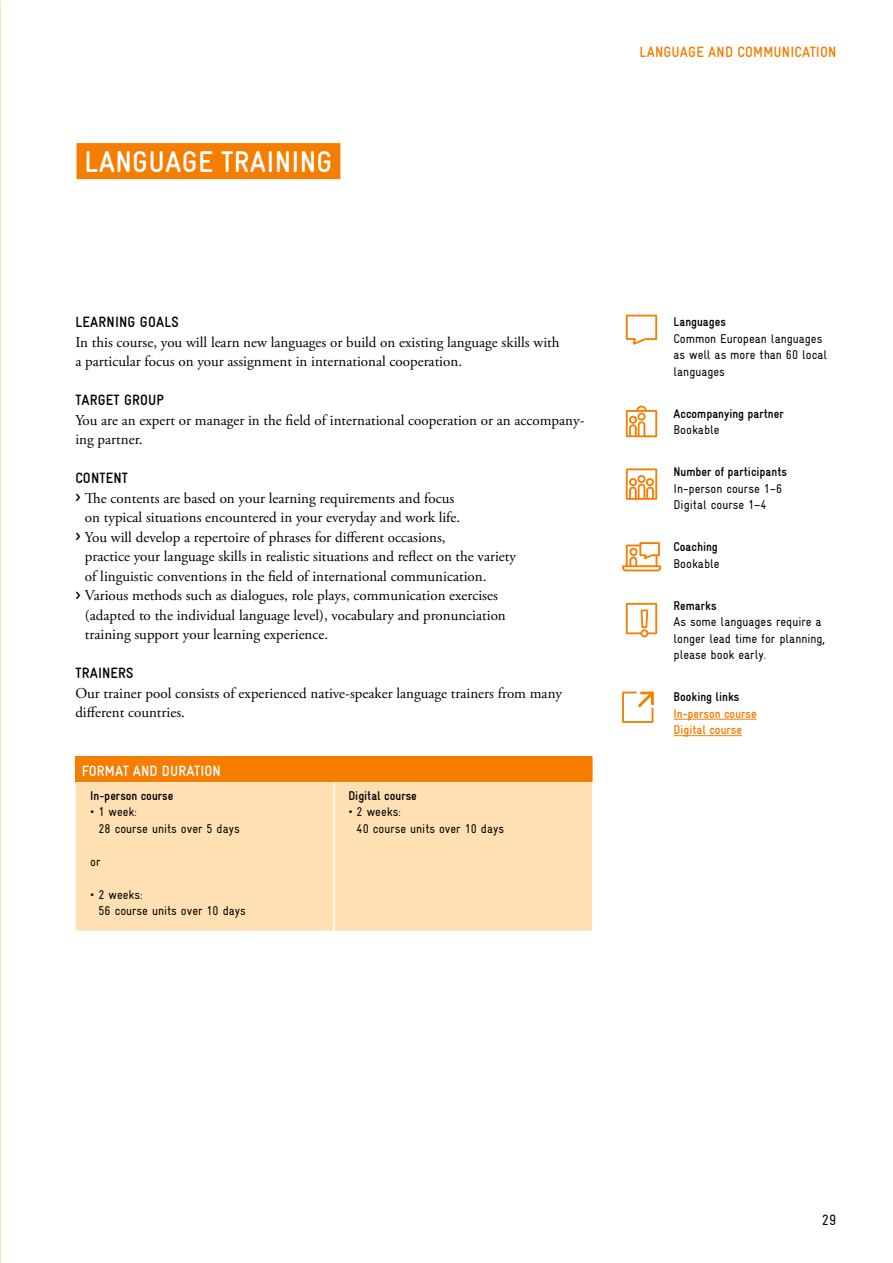
<style>
.page{position:relative;width:893px;height:1263px;background:#fff}
.page>*{position:absolute;margin:0;border:0;box-sizing:border-box;transform-origin:0 0}
.t1{font:700 30px "Gravur Condensed Pro";letter-spacing:.01em;color:#fff}
.t2{font:15px/19.5px "Adobe Garamond Pro";color:#000}
.t3{font:700 15px "Gravur Condensed Pro";letter-spacing:.01em;color:#000}
.t4{font:700 15px "Gravur Condensed Pro";letter-spacing:.01em;color:#f57d00}
.t5{font:700 15px "Gravur Condensed Pro";letter-spacing:.01em;color:#fff}
.t6{font:15px "Gravur Condensed Pro";color:#000}
.t7{font:12.75px/16.5px "Gravur Condensed Pro";color:#000}
.t8{font:700 12.75px "Gravur Condensed Pro";color:#000}
.t9{font:700 12.75px/16.5px "Gravur Condensed Pro";color:#f57d00}
.s1{font-family:"Gravur Condensed Pro";font-weight:700}
</style>
<div class="page">
<div style="left:77px;top:143px;width:263px;height:36px;background:#f57d00"></div>
<hr style="left:673px;top:719px;width:84px;height:1px;background:#f57d00">
<hr style="left:673px;top:735px;width:69px;height:1px;background:#f57d00">
<div style="left:76px;top:757px;width:516px;height:25px;background:#f57d00"></div>
<div style="left:76px;top:782px;width:516px;height:149px;background:#ffe0b3"></div>
<svg style="left:75px;top:757px;width:1px;height:25px"></svg>
<svg style="left:592px;top:757px;width:1px;height:25px"></svg>
<hr style="left:333px;top:782px;width:2px;height:149px;background:#fff">
<svg style="left:626px;top:468px;width:31px;height:32px"></svg>
<svg style="left:626px;top:315px;width:31px;height:30px"></svg>
<svg style="left:622px;top:542px;width:39px;height:29px"></svg>
<svg style="left:626px;top:406px;width:31px;height:31px"></svg>
<svg style="left:626px;top:603px;width:31px;height:34px"></svg>
<svg style="left:622px;top:691px;width:32px;height:32px"></svg>
<h1 class="t1" style="left:85px;top:145px;width:249px">LANGUAGE TRAINING</h1>
<p class="t4" style="left:640px;top:44px;width:198px">LANGUAGE AND COMMUNICATION</p>
<p class="t3" style="left:75px;top:314px;width:105px">LEARNING GOALS</p>
<p class="t2" style="left:75px;top:333px;width:486px">In this course, you will learn new languages or build on existing language skills with a particular focus on your assignment in international cooperation.</p>
<p class="t3" style="left:75px;top:392px;width:90px">TARGET GROUP</p>
<p class="t2" style="left:75px;top:411px;width:511px">You are an expert or manager in the field of international cooperation or an accompany&shy;ing partner.</p>
<p class="t3" style="left:75px;top:470px;width:54px">CONTENT</p>
<p class="t2" style="left:75px;top:489px;width:381px"><span class="s1">&gt;</span> The contents are based on your learning requirements and focus</p>
<p class="t2" style="left:85px;top:508px;width:377px">on typical situations encountered in your everyday and work life.</p>
<p class="t2" style="left:75px;top:528px;width:372px"><span class="s1">&gt;</span> You will develop a repertoire of phrases for different occasions,</p>
<p class="t2" style="left:85px;top:547px;width:433px">practice your language skills in realistic situations and reflect on the variety</p>
<p class="t2" style="left:85px;top:567px;width:403px">of linguistic conventions in the field of international communication.</p>
<p class="t2" style="left:75px;top:586px;width:424px"><span class="s1">&gt;</span> Various methods such as dialogues, role plays, communication exercises</p>
<p class="t2" style="left:85px;top:606px;width:422px">(adapted to the individual language level), vocabulary and pronunciation</p>
<p class="t2" style="left:85px;top:625px;width:245px">training support your learning experience.</p>
<p class="t3" style="left:75px;top:665px;width:60px">TRAINERS</p>
<p class="t2" style="left:75px;top:684px;width:488px">Our trainer pool consists of experienced native-speaker language trainers from many different countries.</p>
<p class="t5" style="left:82px;top:763px;width:141px">FORMAT AND DURATION</p>
<p class="t8" style="left:90px;top:788px;width:85px">In-person course</p>
<p class="t7" style="left:98px;top:804px;width:143px;text-indent:-8px">• 1 week:<br>28 course units over 5 days</p>
<p class="t7" style="left:90px;top:853px;width:12px">or</p>
<p class="t7" style="left:98px;top:886px;width:149px;text-indent:-8px">• 2 weeks:<br>56 course units over 10 days</p>
<p class="t8" style="left:348px;top:788px;width:70px">Digital course</p>
<p class="t7" style="left:357px;top:804px;width:149px;text-indent:-8px">• 2 weeks:<br>40 course units over 10 days</p>
<p class="t8" style="left:673px;top:315px;width:54px">Languages</p>
<p class="t7" style="left:673px;top:330px;width:155px">Common European languages as well as more than 60 local languages</p>
<p class="t8" style="left:673px;top:406px;width:112px">Accompanying partner</p>
<p class="t7" style="left:673px;top:422px;width:48px">Bookable</p>
<p class="t8" style="left:673px;top:465px;width:115px">Number of participants</p>
<p class="t7" style="left:673px;top:480px;width:110px">In-person course 1–6<br>Digital course 1–4</p>
<p class="t8" style="left:673px;top:540px;width:46px">Coaching</p>
<p class="t7" style="left:673px;top:555px;width:48px">Bookable</p>
<p class="t8" style="left:673px;top:598px;width:44px">Remarks</p>
<p class="t7" style="left:673px;top:614px;width:153px">As some languages require a longer lead time for planning, please book early.</p>
<p class="t8" style="left:673px;top:690px;width:67px">Booking links</p>
<p class="t9" style="left:673px;top:705px;width:85px">In-person course<br>Digital course</p>
<p class="t6" style="left:822px;top:1211px;width:16px">29</p>
</div>
